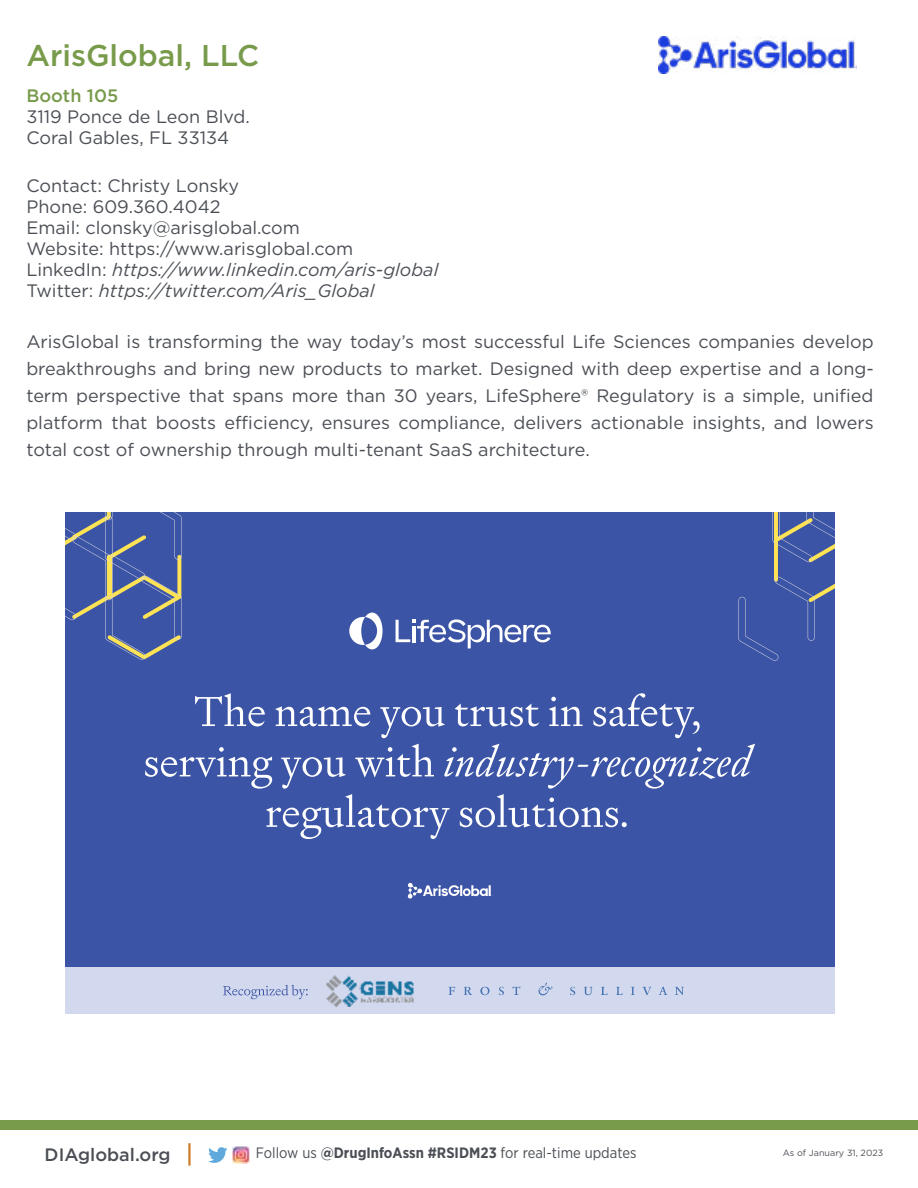
<style>
.page{position:relative;width:918px;height:1188px;background:#fff}
.page>*{position:absolute;margin:0;border:0;box-sizing:border-box;transform-origin:0 0}
.t1{font:500 30px "Gotham";color:#789b4b}
.t2{font:18px/21px "Gotham";color:#4b4f55}
.t3{font:500 18px "Gotham";color:#4b4f55}
.t4{font:500 18px "Gotham";color:#789b4b}
.t5{font:15px "Gotham Narrow";color:#4b4f55}
.t6{font:9px "Gotham";color:#4b4f55}
.s1{font-style:italic}
.s2{font-weight:700}
</style>
<div class="page">
<svg style="left:208px;top:1147px;width:19px;height:16px"></svg>
<img style="left:232px;top:1147px;width:18px;height:16px">
<div style="left:0;top:1121px;width:918px;height:9px;background:#789b4b"></div>
<hr style="left:188px;top:1143px;width:3px;height:23px;background:#cb7e25">
<img style="left:659px;top:36px;width:198px;height:37px">
<div style="left:65px;top:512px;width:770px;height:502px;background:#3c54a5"></div>
<svg style="left:738px;top:512px;width:97px;height:149px"></svg>
<svg style="left:65px;top:512px;width:117px;height:148px"></svg>
<div style="left:65px;top:967px;width:770px;height:47px;background:#d2d9ee"></div>
<svg style="left:223px;top:985px;width:85px;height:14px"></svg>
<img style="left:326px;top:975px;width:88px;height:31px">
<svg style="left:448px;top:982px;width:236px;height:13px"></svg>
<svg style="left:195px;top:693px;width:70px;height:33px"></svg>
<svg style="left:275px;top:706px;width:95px;height:20px"></svg>
<svg style="left:380px;top:707px;width:65px;height:31px"></svg>
<svg style="left:455px;top:703px;width:84px;height:24px"></svg>
<svg style="left:549px;top:697px;width:34px;height:29px"></svg>
<svg style="left:593px;top:693px;width:107px;height:45px"></svg>
<svg style="left:145px;top:744px;width:610px;height:95px"></svg>
<svg style="left:349px;top:613px;width:34px;height:36px"></svg>
<svg style="left:396px;top:619px;width:155px;height:29px"></svg>
<svg style="left:408px;top:883px;width:84px;height:16px"></svg>
<h1 class="t1" style="left:26px;top:37px;width:234px">ArisGlobal, LLC</h1>
<p class="t4" style="left:26px;top:85px;width:93px">Booth 105</p>
<p class="t2" style="left:26px;top:106px;width:225px">3119 Ponce de Leon Blvd.<br>Coral Gables, FL 33134</p>
<p class="t2" style="left:26px;top:175px;width:414px">Contact: Christy Lonsky<br>Phone: 609.360.4042<br>Email: clonsky@arisglobal.com<br>Website: https://www.arisglobal.com<br>LinkedIn: <span class="s1">https://www.linkedin.com/aris-global </span>Twitter: <span class="s1">https://twitter.com/Aris_Global</span></p>
<p class="t2" style="left:26px;top:328px;width:849px;line-height:27px;text-align:justify">ArisGlobal is transforming the way today’s most successful Life Sciences companies develop breakthroughs and bring new products to market. Designed with deep expertise and a long&shy;term perspective that spans more than 30 years, LifeSphere® Regulatory is a simple, unified platform that boosts efficiency, ensures compliance, delivers actionable insights, and lowers total cost of ownership through multi-tenant SaaS architecture.</p>
<p class="t3" style="left:45px;top:1144px;width:127px">DIAglobal.org</p>
<p class="t5" style="left:256px;top:1144px;width:382px">Follow us <span class="s2">@DrugInfoAssn #RSIDM23</span> for real-time updates</p>
<p class="t6" style="left:783px;top:1148px;width:102px">As of January 31, 2023</p>
</div>
